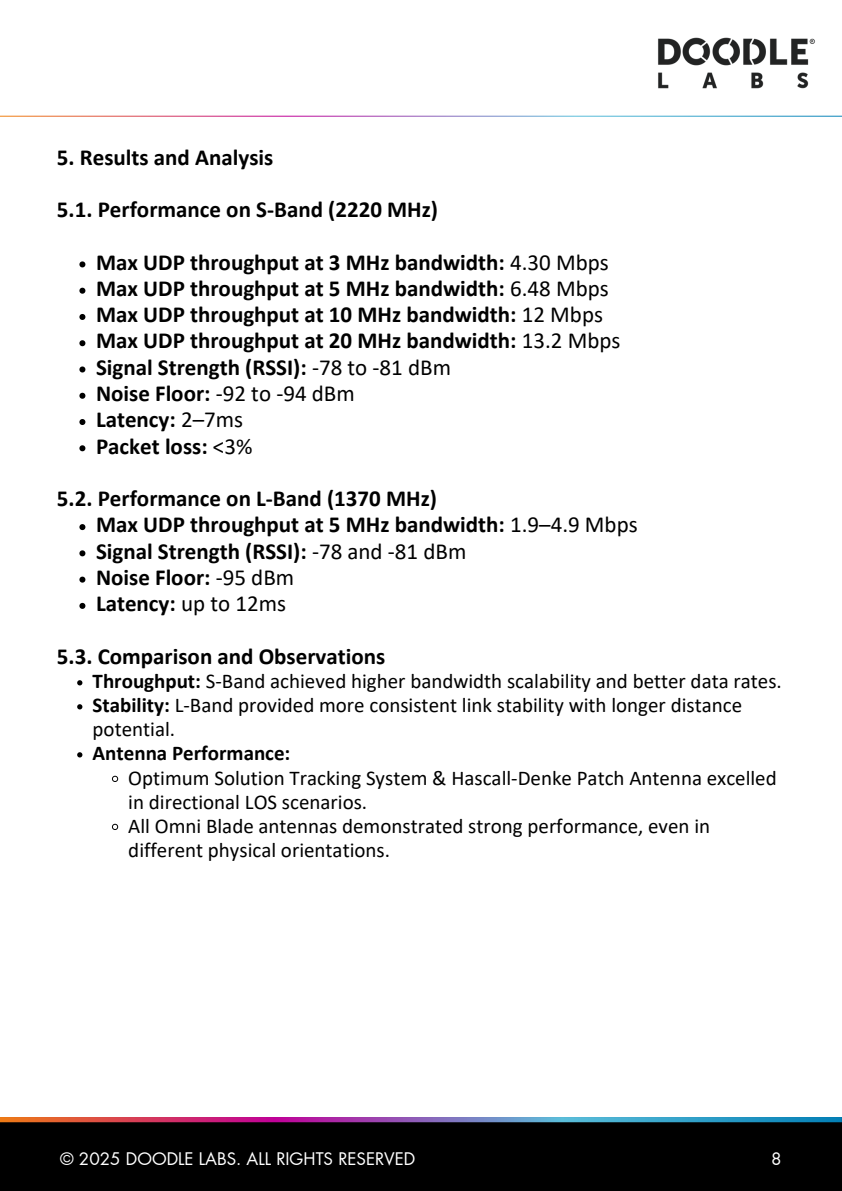
<style>
.page{position:relative;width:842px;height:1191px;background:#fff}
.page>*{position:absolute;margin:0;border:0;box-sizing:border-box;transform-origin:0 0}
.t1{font:700 23px "Calibri";color:#000}
.t2{font:21px/24px "Calibri";color:#000}
.t3{font:700 21px "Calibri";color:#000}
.t4{font:17px "Futura LT Pro";color:#fff}
.s1{font-weight:400}
.s2{font-weight:700}
</style>
<div class="page">
<div style="left:0;top:1116px;width:842px;height:74px;background:#000"></div>
<svg style="left:0;top:1116px;width:842px;height:6px;background:#9982ad"></svg>
<img style="left:625px;top:37px;width:217px;height:80px">
<svg style="left:79px;top:261px;width:6px;height:6px"></svg>
<svg style="left:79px;top:288px;width:6px;height:6px"></svg>
<svg style="left:79px;top:314px;width:6px;height:6px"></svg>
<svg style="left:79px;top:340px;width:6px;height:6px"></svg>
<svg style="left:79px;top:366px;width:6px;height:6px"></svg>
<svg style="left:79px;top:393px;width:6px;height:6px"></svg>
<svg style="left:79px;top:419px;width:6px;height:6px"></svg>
<svg style="left:79px;top:445px;width:6px;height:6px"></svg>
<svg style="left:79px;top:524px;width:6px;height:6px"></svg>
<svg style="left:79px;top:550px;width:6px;height:6px"></svg>
<svg style="left:79px;top:576px;width:6px;height:6px"></svg>
<svg style="left:79px;top:603px;width:6px;height:6px"></svg>
<svg style="left:77px;top:680px;width:5px;height:5px"></svg>
<svg style="left:77px;top:704px;width:5px;height:5px"></svg>
<svg style="left:77px;top:752px;width:5px;height:5px"></svg>
<svg style="left:112px;top:775px;width:7px;height:7px"></svg>
<svg style="left:112px;top:823px;width:7px;height:7px"></svg>
<p class="t1" style="left:57px;top:147px;width:218px">5. Results and Analysis</p>
<p class="t1" style="left:57px;top:200px;width:383px">5.1. Performance on S-Band (2220 MHz)</p>
<h1 class="t1" style="left:96px;top:252px;width:514px">Max UDP throughput at 3 MHz bandwidth: <span class="s1">4.30 Mbps</span></h1>
<h1 class="t1" style="left:96px;top:279px;width:514px">Max UDP throughput at 5 MHz bandwidth: <span class="s1">6.48 Mbps</span></h1>
<p class="t1" style="left:96px;top:305px;width:509px">Max UDP throughput at 10 MHz bandwidth: <span class="s1">12 Mbps</span></p>
<p class="t1" style="left:96px;top:331px;width:526px">Max UDP throughput at 20 MHz bandwidth: <span class="s1">13.2 Mbps</span></p>
<p class="t1" style="left:96px;top:357px;width:357px">Signal Strength (RSSI): <span class="s1">-78 to -81 dBm</span></p>
<p class="t1" style="left:96px;top:384px;width:260px">Noise Floor: <span class="s1">-92 to -94 dBm</span></p>
<p class="t1" style="left:96px;top:410px;width:149px">Latency: <span class="s1">2–7ms</span></p>
<p class="t1" style="left:96px;top:436px;width:158px">Packet loss: <span class="s1">&lt;3%</span></p>
<p class="t1" style="left:57px;top:489px;width:381px">5.2. Performance on L-Band (1370 MHz)</p>
<p class="t1" style="left:96px;top:515px;width:543px">Max UDP throughput at 5 MHz bandwidth: <span class="s1">1.9–4.9 Mbps</span></p>
<h1 class="t1" style="left:96px;top:541px;width:372px">Signal Strength (RSSI): <span class="s1">-78 and -81 dBm</span></h1>
<p class="t1" style="left:96px;top:567px;width:200px">Noise Floor: <span class="s1">-95 dBm</span></p>
<p class="t1" style="left:96px;top:594px;width:192px">Latency: <span class="s1">up to 12ms</span></p>
<p class="t1" style="left:57px;top:646px;width:330px">5.3. Comparison and Observations</p>
<p class="t2" style="left:93px;top:671px;width:691px"><span class="s2">Throughput:</span> S-Band achieved higher bandwidth scalability and better data rates.</p>
<h1 class="t2" style="left:93px;top:695px;width:651px"><span class="s2">Stability:</span> L-Band provided more consistent link stability with longer distance potential.</h1>
<p class="t3" style="left:93px;top:744px;width:199px">Antenna Performance:</p>
<p class="t2" style="left:128px;top:767px;width:650px">Optimum Solution Tracking System &amp; Hascall-Denke Patch Antenna excelled in directional LOS scenarios.</p>
<p class="t2" style="left:128px;top:815px;width:583px">All Omni Blade antennas demonstrated strong performance, even in different physical orientations.</p>
<p class="t4" style="left:60px;top:1150px;width:357px">© 2025 DOODLE LABS. ALL RIGHTS RESERVED</p>
<p class="t4" style="left:771px;top:1150px;width:12px">8</p>
</div>
